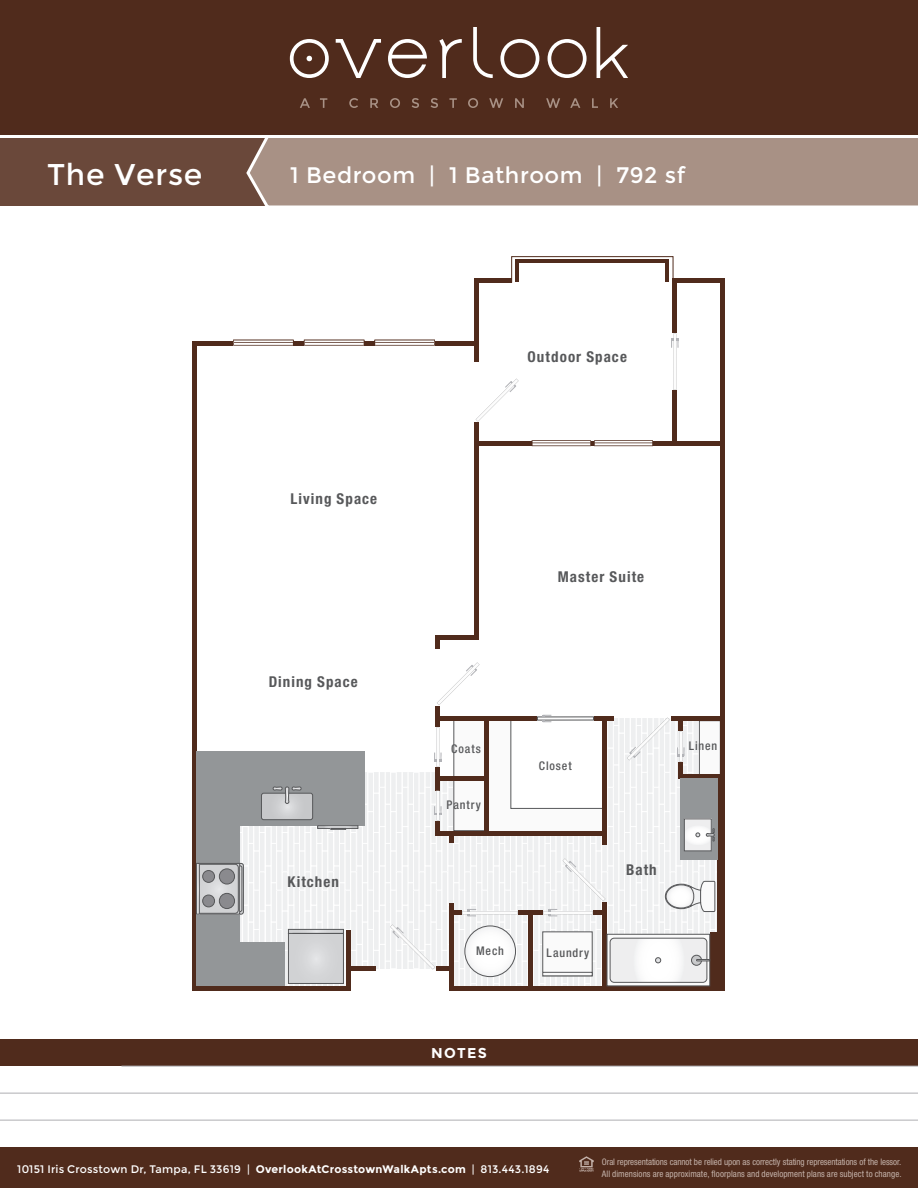
<style>
.page{position:relative;width:918px;height:1188px;background:#fff}
.page>*{position:absolute;margin:0;border:0;box-sizing:border-box;transform-origin:0 0}
.t1{font:30px "Montserrat";letter-spacing:.025em;color:#fff}
.t2{font:22.5px "Montserrat";letter-spacing:.025em;color:#fff}
.t3{font:700 condensed 15px "Helvetica Neue LT Std";letter-spacing:.075em;color:#57585a}
.t4{font:700 14.25px "Montserrat";letter-spacing:.1em;color:#fff}
.t5{font:500 condensed 12px "Helvetica Neue LT Std";letter-spacing:.075em;color:#57585a}
.t6{font:10.95px "Montserrat";letter-spacing:.02em;color:#fff}
.t7{font:condensed 9px/12px "Helvetica Neue LT Std";letter-spacing:-.005em;color:#c4b2aa}
.s1{font-weight:700}
</style>
<div class="page">
<div style="left:0;top:138px;width:270px;height:68px;background:#6a483a"></div>
<div style="left:0;top:1040px;width:918px;height:26px;background:#502b1c"></div>
<div style="left:0;top:1148px;width:918px;height:40px;background:#502b1c"></div>
<hr style="left:122px;top:1066px;width:796px;height:1px;background:#afaeb2">
<hr style="left:0;top:1093px;width:918px;height:1px;background:#afaeb2">
<hr style="left:0;top:1120px;width:918px;height:1px;background:#afaeb2">
<div style="left:0;top:0;width:918px;height:135px;background:#502b1c"></div>
<div style="left:246px;top:138px;width:672px;height:68px;background:#a89185"></div>
<svg style="left:579px;top:1156px;width:15px;height:16px"></svg>
<svg style="left:300px;top:98px;width:318px;height:10px"></svg>
<svg style="left:290px;top:27px;width:338px;height:51px"></svg>
<svg style="left:196px;top:718px;width:409px;height:268px;fill:#eeeff0"></svg>
<div style="left:605px;top:718px;width:118px;height:271px;background:linear-gradient(to right,#f3f4f4,#eff0f1)"></div>
<div style="left:454px;top:719px;width:32px;height:59px;background:#fafafa"></div>
<div style="left:699px;top:721px;width:21px;height:54px;background:#fafafa"></div>
<div style="left:699px;top:721px;width:21px;height:54px;border:1px solid #57585a"></div>
<div style="left:454px;top:780px;width:32px;height:51px;background:#fafafa"></div>
<div style="left:454px;top:780px;width:32px;height:51px;border:1px solid #57585a"></div>
<div style="left:192px;top:341px;width:41px;height:5px;background:#502b1c"></div>
<hr style="left:192px;top:341px;width:4px;height:649px;background:#502b1c">
<div style="left:294px;top:341px;width:10px;height:5px;background:#502b1c"></div>
<div style="left:364px;top:341px;width:10px;height:5px;background:#502b1c"></div>
<div style="left:673px;top:278px;width:52px;height:5px;background:#502b1c"></div>
<hr style="left:653px;top:442px;width:72px;height:4px;background:#502b1c">
<hr style="left:475px;top:442px;width:57px;height:4px;background:#502b1c">
<div style="left:438px;top:635px;width:41px;height:5px;background:#502b1c"></div>
<div style="left:438px;top:716px;width:99px;height:5px;background:#502b1c"></div>
<div style="left:438px;top:776px;width:48px;height:5px;background:#502b1c"></div>
<hr style="left:435px;top:831px;width:168px;height:4px;background:#502b1c">
<div style="left:594px;top:716px;width:20px;height:5px;background:#502b1c"></div>
<div style="left:671px;top:716px;width:52px;height:5px;background:#502b1c"></div>
<hr style="left:678px;top:774px;width:45px;height:4px;background:#502b1c">
<div style="left:435px;top:341px;width:41px;height:5px;background:#502b1c"></div>
<div style="left:474px;top:278px;width:38px;height:5px;background:#502b1c"></div>
<div style="left:474px;top:278px;width:5px;height:83px;background:#502b1c"></div>
<div style="left:435px;top:635px;width:5px;height:14px;background:#502b1c"></div>
<div style="left:435px;top:706px;width:5px;height:21px;background:#502b1c"></div>
<div style="left:435px;top:821px;width:5px;height:11px;background:#502b1c"></div>
<div style="left:678px;top:762px;width:5px;height:16px;background:#502b1c"></div>
<div style="left:678px;top:720px;width:5px;height:11px;background:#502b1c"></div>
<hr style="left:449px;top:832px;width:4px;height:11px;background:#502b1c">
<hr style="left:484px;top:718px;width:4px;height:113px;background:#502b1c">
<div style="left:602px;top:718px;width:5px;height:127px;background:#502b1c"></div>
<div style="left:435px;top:767px;width:5px;height:23px;background:#502b1c"></div>
<div style="left:474px;top:423px;width:5px;height:216px;background:#502b1c"></div>
<hr style="left:673px;top:278px;width:4px;height:55px;background:#502b1c">
<hr style="left:673px;top:391px;width:4px;height:52px;background:#502b1c">
<hr style="left:192px;top:986px;width:159px;height:4px;background:#502b1c">
<hr style="left:449px;top:986px;width:276px;height:4px;background:#502b1c">
<hr style="left:349px;top:967px;width:27px;height:4px;background:#502b1c">
<hr style="left:436px;top:967px;width:15px;height:4px;background:#502b1c">
<div style="left:451px;top:910px;width:10px;height:5px;background:#502b1c"></div>
<div style="left:518px;top:910px;width:25px;height:5px;background:#502b1c"></div>
<div style="left:593px;top:910px;width:10px;height:5px;background:#502b1c"></div>
<div style="left:346px;top:931px;width:5px;height:59px;background:#502b1c"></div>
<hr style="left:449px;top:903px;width:4px;height:87px;background:#502b1c">
<div style="left:528px;top:913px;width:5px;height:77px;background:#502b1c"></div>
<div style="left:602px;top:902px;width:5px;height:88px;background:#502b1c"></div>
<div style="left:720px;top:280px;width:5px;height:710px;background:#502b1c"></div>
<svg style="left:233px;top:343px;width:61px;height:3px"></svg>
<hr style="left:233px;top:340px;width:61px;height:3px;background:#502b1c">
<svg style="left:304px;top:343px;width:60px;height:3px"></svg>
<hr style="left:304px;top:340px;width:60px;height:3px;background:#502b1c">
<svg style="left:374px;top:343px;width:61px;height:3px"></svg>
<hr style="left:374px;top:340px;width:61px;height:3px;background:#502b1c">
<svg style="left:532px;top:440px;width:121px;height:6px"></svg>
<hr style="left:594px;top:440px;width:59px;height:3px;background:#502b1c">
<div style="left:710px;top:932px;width:13px;height:58px;background:#502b1c"></div>
<svg style="left:488px;top:715px;width:114px;height:116px"></svg>
<svg style="left:437px;top:662px;width:42px;height:43px"></svg>
<svg style="left:627px;top:718px;width:43px;height:42px"></svg>
<svg style="left:563px;top:858px;width:42px;height:43px"></svg>
<hr style="left:679px;top:732px;width:3px;height:29px;background:#57585a">
<svg style="left:677px;top:747px;width:8px;height:9px"></svg>
<svg style="left:390px;top:925px;width:45px;height:44px"></svg>
<hr style="left:543px;top:911px;width:50px;height:3px;background:#57585a">
<svg style="left:549px;top:909px;width:8px;height:7px"></svg>
<hr style="left:462px;top:911px;width:56px;height:3px;background:#57585a">
<svg style="left:467px;top:909px;width:9px;height:7px"></svg>
<hr style="left:436px;top:728px;width:3px;height:39px;background:#57585a">
<svg style="left:434px;top:753px;width:8px;height:8px"></svg>
<hr style="left:436px;top:791px;width:3px;height:29px;background:#57585a">
<svg style="left:434px;top:806px;width:8px;height:9px"></svg>
<hr style="left:673px;top:334px;width:3px;height:56px;background:#57585a">
<svg style="left:671px;top:339px;width:8px;height:9px"></svg>
<svg style="left:476px;top:379px;width:43px;height:43px"></svg>
<div style="left:717px;top:775px;width:8px;height:160px;background:#502b1c"></div>
<svg style="left:511px;top:256px;width:163px;height:27px"></svg>
<div style="left:196px;top:943px;width:89px;height:43px;background:#939698"></div>
<div style="left:196px;top:783px;width:169px;height:43px;background:#939698"></div>
<div style="left:196px;top:783px;width:44px;height:160px;background:#939698"></div>
<div style="left:196px;top:751px;width:169px;height:32px;background:#939698"></div>
<div style="left:680px;top:778px;width:37px;height:82px;background:#939698"></div>
<div style="left:288px;top:933px;width:55px;height:50px;background:#d3d4d6"></div>
<div style="left:288px;top:933px;width:56px;height:51px;border:1px solid #57585a"></div>
<svg style="left:290px;top:931px;width:52px;height:1px"></svg>
<div style="left:288px;top:929px;width:56px;height:5px;border:1px solid #57585a"></div>
<hr style="left:293px;top:933px;width:50px;height:1px;background:#57585a">
<svg style="left:199px;top:863px;width:45px;height:51px;background:#b6b7b9"></svg>
<div style="left:203px;top:895px;width:12px;height:12px;background:#8a8a8e;border-radius:50%"></div>
<div style="left:203px;top:895px;width:12px;height:12px;border:1px solid #57585a;border-radius:50%"></div>
<div style="left:203px;top:871px;width:12px;height:11px;background:#8a8a8e;border-radius:50%"></div>
<div style="left:203px;top:870px;width:12px;height:12px;border:1px solid #57585a;border-radius:50%"></div>
<div style="left:219px;top:869px;width:16px;height:15px;background:#8a8a8e;border-radius:50%"></div>
<div style="left:219px;top:869px;width:16px;height:15px;border:1px solid #57585a;border-radius:50%"></div>
<div style="left:219px;top:893px;width:16px;height:16px;background:#8a8a8e;border-radius:50%"></div>
<div style="left:219px;top:893px;width:16px;height:16px;border:1px solid #57585a;border-radius:50%"></div>
<div style="left:196px;top:863px;width:3px;height:51px;border:1px solid #57585a"></div>
<svg style="left:665px;top:881px;width:50px;height:31px"></svg>
<svg style="left:331px;top:828px;width:15px;height:1px"></svg>
<svg style="left:261px;top:787px;width:52px;height:33px;background:#b6b8ba"></svg>
<div style="left:684px;top:819px;width:27px;height:32px;background:#f5f5f5"></div>
<div style="left:684px;top:819px;width:27px;height:32px;border:1px solid #57585a"></div>
<svg style="left:696px;top:833px;width:4px;height:4px"></svg>
<svg style="left:706px;top:829px;width:8px;height:12px"></svg>
<svg style="left:609px;top:936px;width:99px;height:48px"></svg>
<div style="left:607px;top:934px;width:103px;height:52px;border:1px solid #57585a"></div>
<svg style="left:465px;top:926px;width:51px;height:51px"></svg>
<div style="left:465px;top:926px;width:51px;height:51px;border:1px solid #57585a;border-radius:50%"></div>
<div style="left:543px;top:932px;width:49px;height:44px;background:#fafafa"></div>
<div style="left:543px;top:972px;width:49px;height:4px;border:1px solid #57585a"></div>
<svg style="left:610px;top:938px;width:100px;height:44px"></svg>
<p class="t1" style="left:47px;top:157px;width:157px">The Verse</p>
<p class="t2" style="left:290px;top:162px;width:397px">1 Bedroom | 1 Bathroom | 792 sf</p>
<p class="t3" style="left:290px;top:490px;width:88px">Living Space</p>
<p class="t3" style="left:269px;top:673px;width:91px">Dining Space</p>
<p class="t3" style="left:287px;top:873px;width:53px">Kitchen</p>
<p class="t3" style="left:528px;top:348px;width:101px">Outdoor Space</p>
<p class="t3" style="left:558px;top:567px;width:88px">Master Suite</p>
<p class="t5" style="left:451px;top:741px;width:31px">Coats</p>
<p class="t5" style="left:689px;top:739px;width:30px">Linen</p>
<p class="t5" style="left:539px;top:759px;width:34px">Closet</p>
<p class="t5" style="left:447px;top:798px;width:36px">Pantry</p>
<p class="t5" style="left:476px;top:943px;width:29px">Mech</p>
<h3 class="t4" style="left:431px;top:1044px;width:57px">NOTES</h3>
<p class="t5" style="left:547px;top:946px;width:44px">Laundry</p>
<p class="t3" style="left:626px;top:861px;width:32px">Bath</p>
<p class="t6" style="left:17px;top:1163px;width:534px">10151 Iris Crosstown Dr, Tampa, FL 33619 | <span class="s1">OverlookAtCrosstownWalkApts.com</span> | 813.443.1894</p>
<p class="t7" style="left:602px;top:1156px;width:301px">Oral representations cannot be relied upon as correctly stating representations of the lessor.<br>All dimensions are approximate, floorplans and development plans are subject to change.</p>
</div>
